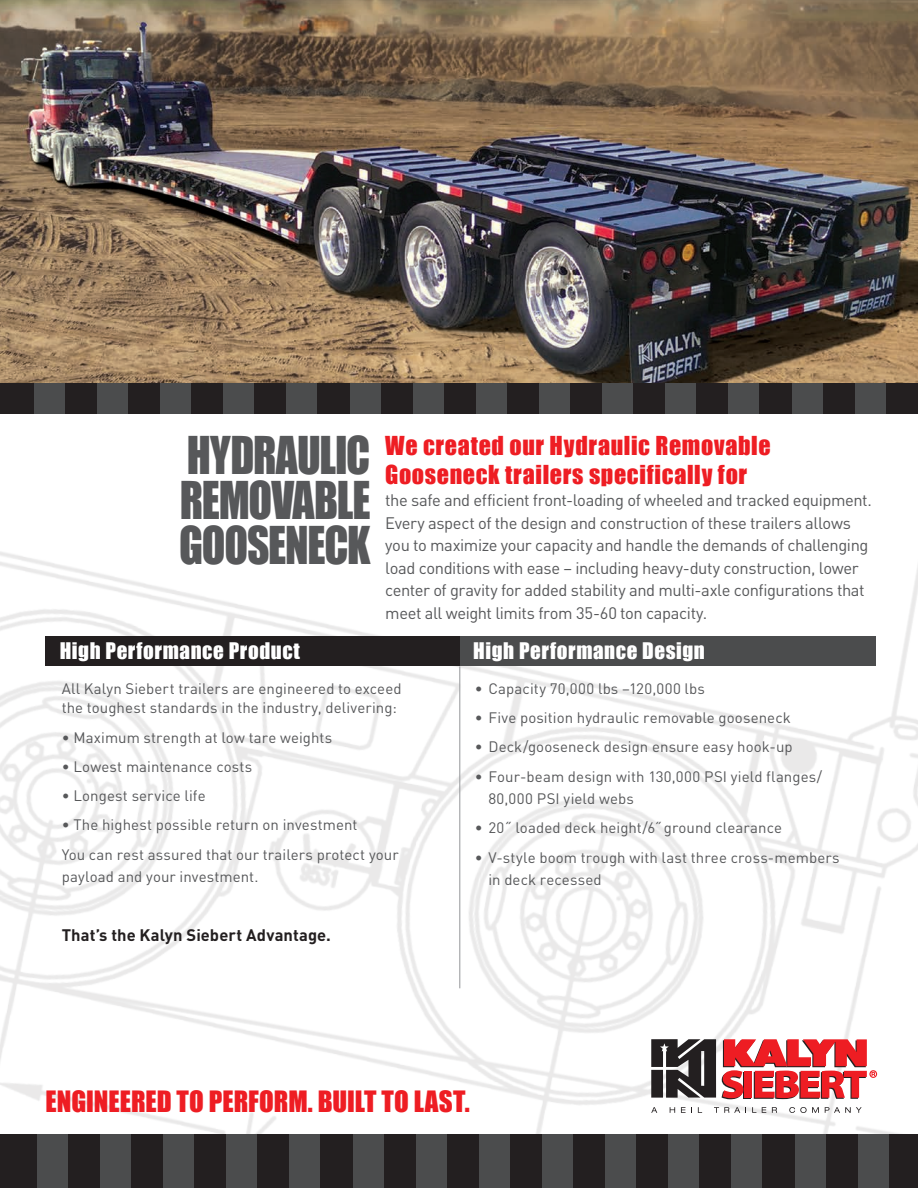
<style>
.page{position:relative;width:918px;height:1188px;background:#fff}
.page>*{position:absolute;margin:0;border:0;box-sizing:border-box;transform-origin:0 0}
.t1{font:47.85px/45px "Impact";letter-spacing:-.025em;color:#57585a;text-align:justify;scale:.91 1}
.t2{font:27px "Impact";color:#ee1d23}
.t3{font:24px/28.5px "Impact";letter-spacing:.025em;color:#ee1d23}
.t4{font:21px "Impact";letter-spacing:.025em;color:#fff}
.t5{font:16.5px/22.5px "DINOT";letter-spacing:-.025em;color:#57585a}
.t6{font:700 16.5px "DINOT";letter-spacing:.005em;color:#231f20}
.t7{font:15px/22.5px "DINOT";letter-spacing:.005em;color:#57585a}
</style>
<div class="page">
<img style="left:0;top:551px;width:918px;height:583px">
<svg style="left:651px;top:1039px;width:65px;height:59px;background:#4d494a"></svg>
<svg style="left:722px;top:1039px;width:155px;height:60px"></svg>
<svg style="left:651px;top:1107px;width:6px;height:6px"></svg>
<svg style="left:670px;top:1107px;width:5px;height:6px"></svg>
<svg style="left:681px;top:1107px;width:11px;height:6px"></svg>
<svg style="left:698px;top:1107px;width:4px;height:6px"></svg>
<svg style="left:714px;top:1107px;width:32px;height:6px"></svg>
<svg style="left:752px;top:1107px;width:4px;height:6px"></svg>
<svg style="left:762px;top:1107px;width:4px;height:6px"></svg>
<svg style="left:772px;top:1107px;width:5px;height:6px"></svg>
<svg style="left:789px;top:1107px;width:30px;height:6px"></svg>
<svg style="left:825px;top:1107px;width:37px;height:6px"></svg>
<div style="left:0;top:1134px;width:918px;height:54px;background:#231f20"></div>
<div style="left:37px;top:1134px;width:31px;height:54px;background:#4b4c4d"></div>
<div style="left:100px;top:1134px;width:31px;height:54px;background:#4b4c4d"></div>
<div style="left:164px;top:1134px;width:30px;height:54px;background:#4b4c4d"></div>
<div style="left:227px;top:1134px;width:30px;height:54px;background:#4b4c4d"></div>
<div style="left:290px;top:1134px;width:30px;height:54px;background:#4b4c4d"></div>
<div style="left:353px;top:1134px;width:30px;height:54px;background:#4b4c4d"></div>
<div style="left:416px;top:1134px;width:30px;height:54px;background:#4b4c4d"></div>
<div style="left:479px;top:1134px;width:30px;height:54px;background:#4b4c4d"></div>
<div style="left:542px;top:1134px;width:31px;height:54px;background:#4b4c4d"></div>
<div style="left:606px;top:1134px;width:30px;height:54px;background:#4b4c4d"></div>
<div style="left:669px;top:1134px;width:30px;height:54px;background:#4b4c4d"></div>
<div style="left:732px;top:1134px;width:30px;height:54px;background:#4b4c4d"></div>
<div style="left:795px;top:1134px;width:30px;height:54px;background:#4b4c4d"></div>
<div style="left:858px;top:1134px;width:30px;height:54px;background:#4b4c4d"></div>
<div style="left:46px;top:636px;width:414px;height:30px;background:#231f20"></div>
<div style="left:460px;top:636px;width:416px;height:30px;background:#4b4c4d"></div>
<hr style="left:459px;top:666px;width:1px;height:322px;background:#939598">
<img style="left:0;top:0;width:918px;height:383px">
<div style="left:0;top:383px;width:918px;height:31px;background:#231f20"></div>
<div style="left:34px;top:383px;width:31px;height:31px;background:#4b4c4d"></div>
<div style="left:97px;top:383px;width:31px;height:31px;background:#4b4c4d"></div>
<div style="left:161px;top:383px;width:30px;height:31px;background:#4b4c4d"></div>
<div style="left:224px;top:383px;width:30px;height:31px;background:#4b4c4d"></div>
<div style="left:287px;top:383px;width:30px;height:31px;background:#4b4c4d"></div>
<div style="left:350px;top:383px;width:30px;height:31px;background:#4b4c4d"></div>
<div style="left:413px;top:383px;width:30px;height:31px;background:#4b4c4d"></div>
<div style="left:476px;top:383px;width:30px;height:31px;background:#4b4c4d"></div>
<div style="left:539px;top:383px;width:31px;height:31px;background:#4b4c4d"></div>
<div style="left:603px;top:383px;width:30px;height:31px;background:#4b4c4d"></div>
<div style="left:666px;top:383px;width:30px;height:31px;background:#4b4c4d"></div>
<div style="left:729px;top:383px;width:30px;height:31px;background:#4b4c4d"></div>
<div style="left:792px;top:383px;width:30px;height:31px;background:#4b4c4d"></div>
<div style="left:855px;top:383px;width:30px;height:31px;background:#4b4c4d"></div>
<h1 class="t1" style="left:179px;top:431px;width:212px">HYDRAULIC REMOVABLE GOOSENECK</h1>
<h3 class="t3" style="left:385px;top:431px;width:387px">We created our Hydraulic Removable<br>Gooseneck trailers specifically for</h3>
<p class="t5" style="left:385px;top:489px;width:488px">the safe and efficient front-loading of wheeled and tracked equipment.<br>Every aspect of the design and construction of these trailers allows you to maximize your capacity and handle the demands of challenging load conditions with ease – including heavy-duty construction, lower center of gravity for added stability and multi-axle configurations that meet all weight limits from 35-60 ton capacity.</p>
<h3 class="t4" style="left:60px;top:634px;width:242px">High Performance Product</h3>
<h3 class="t4" style="left:473px;top:634px;width:233px">High Performance Design</h3>
<p class="t7" style="left:475px;top:677px;width:231px">• Capacity 70,000 lbs –120,000 lbs</p>
<p class="t7" style="left:475px;top:706px;width:317px">• Five position hydraulic removable gooseneck</p>
<p class="t7" style="left:475px;top:735px;width:319px">• Deck/gooseneck design ensure easy hook-up</p>
<p class="t7" style="left:488px;top:765px;width:335px;text-indent:-14px">• Four-beam design with 130,000 PSI yield flanges/<br>80,000 PSI yield webs</p>
<p class="t7" style="left:475px;top:816px;width:309px">• 20˝ loaded deck height/6˝ ground clearance</p>
<p class="t7" style="left:488px;top:846px;width:353px;text-indent:-14px">• V-style boom trough with last three cross-members in deck recessed</p>
<p class="t7" style="left:62px;top:678px;width:341px;line-height:19.5px">All Kalyn Siebert trailers are engineered to exceed the toughest standards in the industry, delivering:</p>
<p class="t7" style="left:62px;top:726px;width:272px">• Maximum strength at low tare weights</p>
<p class="t7" style="left:62px;top:755px;width:192px">• Lowest maintenance costs</p>
<p class="t7" style="left:62px;top:784px;width:145px">• Longest service life</p>
<p class="t7" style="left:62px;top:810px;width:338px;line-height:29.2px">• The highest possible return on investment<br>You can rest assured that our trailers protect your</p>
<p class="t7" style="left:62px;top:865px;width:198px">payload and your investment.</p>
<p class="t6" style="left:62px;top:924px;width:271px">That’s the Kalyn Siebert Advantage.</p>
<h2 class="t2" style="left:46px;top:1081px;width:426px">ENGINEERED TO PERFORM. BUILT TO LAST.</h2>
</div>
